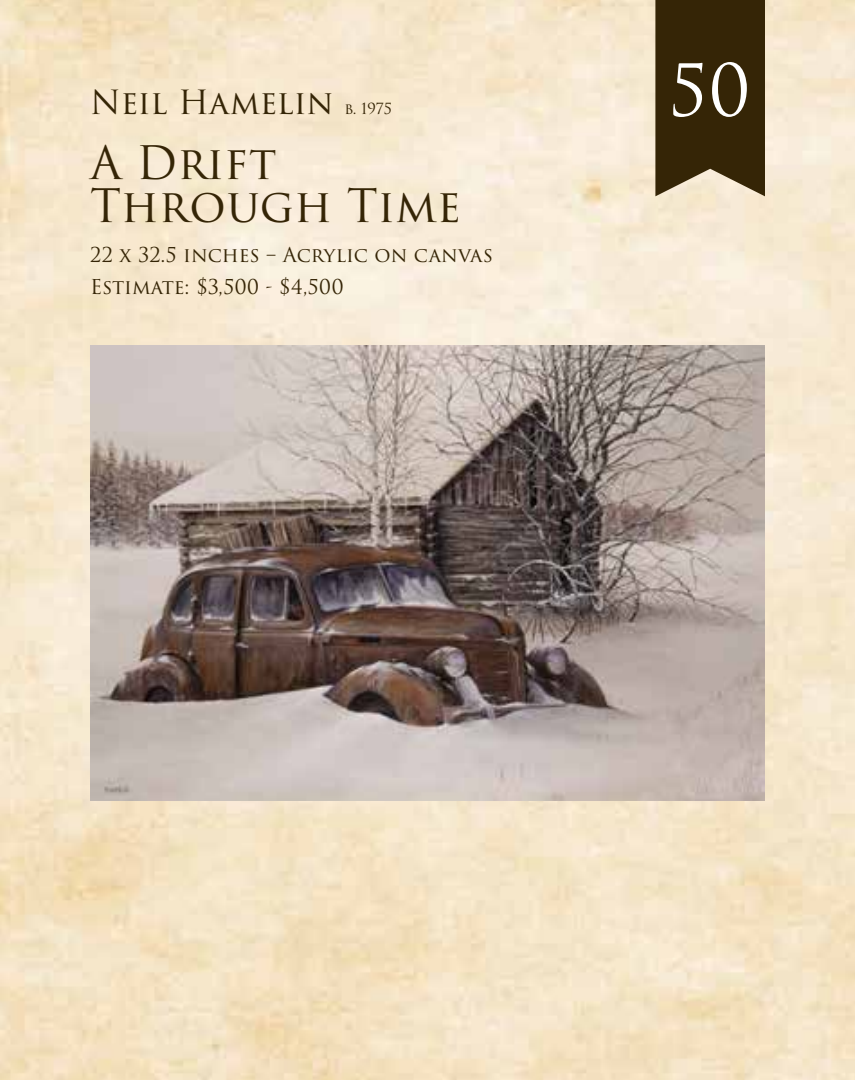
<style>
.page{position:relative;width:855px;height:1080px;background:#fff}
.page>*{position:absolute;margin:0;border:0;box-sizing:border-box;transform-origin:0 0}
.t1{font:70px "Trajan Pro 3";color:#fff}
.t2{font:45px/42.5px "Trajan Pro 3";color:#352506}
.t3{font:32.5px "Trajan Pro 3";color:#352506}
.t4{font:20px/32.5px "Trajan Pro 3";color:#352506}
.s1{font-size:15px}
</style>
<div class="page">
<img style="left:0;top:0;width:855px;height:1080px">
<svg style="left:655px;top:0;width:110px;height:196px;background:#453617"></svg>
<img style="left:90px;top:346px;width:675px;height:454px">
<h3 class="t3" style="left:90px;top:80px;width:303px">Neil Hamelin <span class="s1">b. 1975</span></h3>
<h2 class="t2" style="left:90px;top:144px;width:372px">A Drift<br>Through Time</h2>
<p class="t4" style="left:90px;top:239px;width:404px">22 x 32.5 inches – Acrylic on canvas<br>Estimate: $3,500 - $4,500</p>
<h1 class="t1" style="left:669px;top:42px;width:84px">50</h1>
</div>
